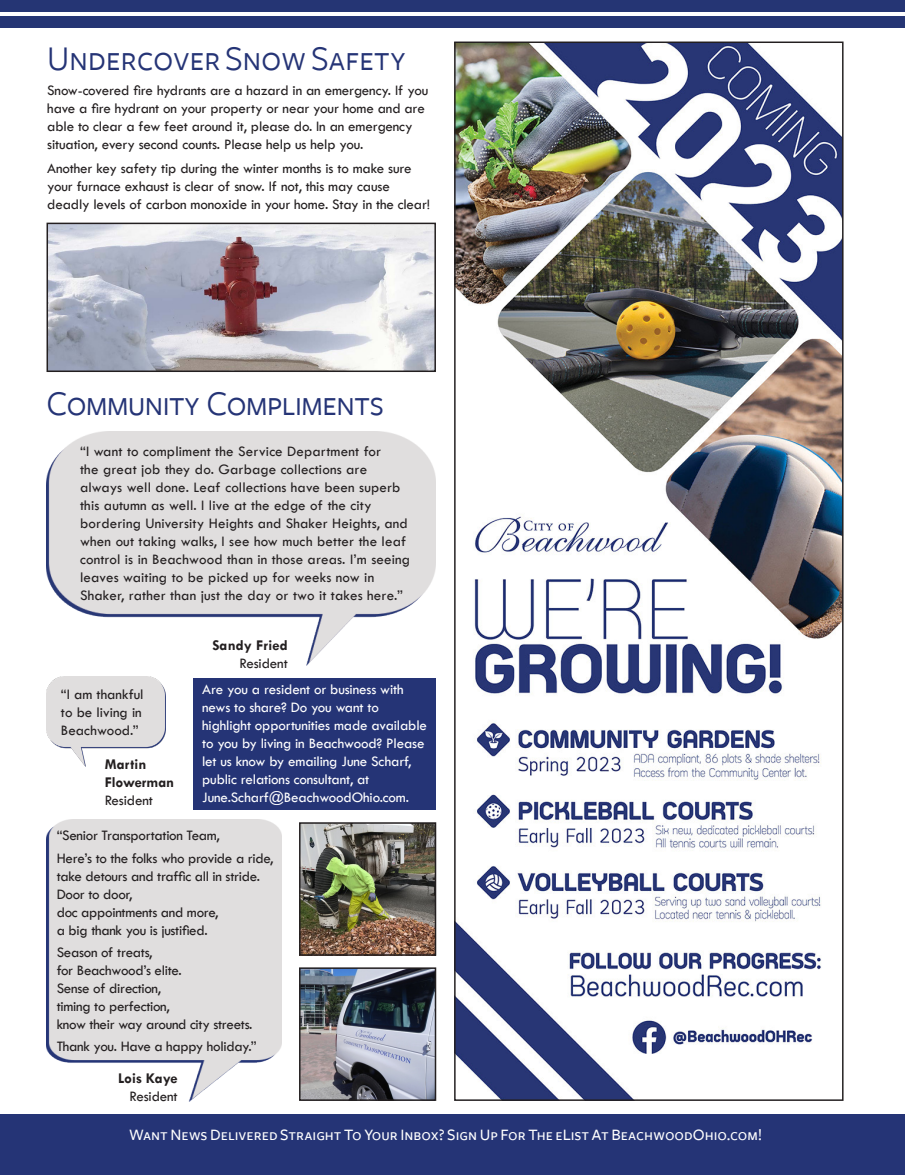
<style>
.page{position:relative;width:905px;height:1175px;background:#fff}
.page>*{position:absolute;margin:0;border:0;box-sizing:border-box;transform-origin:0 0}
.t1{font:36px "Freight Sans Book SC";letter-spacing:-.025em;color:#253476}
.t2{font:16.5px "Freight Sans Medium SC";color:#fff}
.t3{font:15px/18px "Tw Cen";letter-spacing:-.01em;color:#231f20}
.t4{font:15px/18px "Tw Cen";letter-spacing:.01em;color:#231f20}
.t5{font:15px/18px "Tw Cen";letter-spacing:-.01em;color:#fff}
.t6{font:700 15px/18px "Tw Cen";letter-spacing:-.01em;color:#231f20}
.t7{font:700 15px "Tw Cen";letter-spacing:.01em;color:#231f20}
</style>
<div class="page">
<div style="left:0;top:1114px;width:904px;height:60px;background:#253476"></div>
<div style="left:0;top:16px;width:904px;height:12px;background:#253574"></div>
<div style="left:0;top:0;width:904px;height:12px;background:#253574"></div>
<img style="left:47px;top:819px;width:235px;height:282px">
<img style="left:46px;top:431px;width:389px;height:234px">
<img style="left:47px;top:677px;width:118px;height:90px">
<img style="left:456px;top:44px;width:385px;height:1054px">
<img style="left:49px;top:226px;width:384px;height:143px">
<div style="left:46px;top:223px;width:390px;height:149px;border:2px solid #231f20"></div>
<div style="left:193px;top:677px;width:243px;height:132px;background:#253476"></div>
<img style="left:302px;top:970px;width:131px;height:127px">
<div style="left:299px;top:967px;width:137px;height:133px;border:2px solid #231f20"></div>
<img style="left:302px;top:825px;width:131px;height:127px">
<div style="left:299px;top:822px;width:137px;height:133px;border:2px solid #231f20"></div>
<h1 class="t1" style="left:47px;top:39px;width:360px">Undercover Snow Safety</h1>
<p class="t3" style="left:47px;top:81px;width:382px">Snow-covered fire hydrants are a hazard in an emergency. If you have a fire hydrant on your property or near your home and are able to clear a few feet around it, please do. In an emergency situation, every second counts. Please help us help you.</p>
<p class="t3" style="left:47px;top:159px;width:384px">Another key safety tip during the winter months is to make sure your furnace exhaust is clear of snow. If not, this may cause deadly levels of carbon monoxide in your home. Stay in the clear!</p>
<h1 class="t1" style="left:46px;top:384px;width:339px">Community Compliments</h1>
<p class="t4" style="left:80px;top:442px;width:331px">“I want to compliment the Service Department for<br>the great job they do. Garbage collections are always well done. Leaf collections have been superb this autumn as well. I live at the edge of the city bordering University Heights and Shaker Heights, and when out taking walks, I see how much better the leaf control is in Beachwood than in those areas. I’m seeing leaves waiting to be picked up for weeks now in Shaker, rather than just the day or two it takes here.”</p>
<p class="t3" style="left:61px;top:685px;width:84px;text-align:justify">“I am thankful to be living in Beachwood.”</p>
<p class="t6" style="left:105px;top:755px;width:71px">Martin<br>Flowerman</p>
<p class="t3" style="left:105px;top:791px;width:50px">Resident</p>
<p class="t7" style="left:212px;top:636px;width:77px">Sandy Fried</p>
<p class="t3" style="left:239px;top:653px;width:50px">Resident</p>
<p class="t5" style="left:202px;top:679px;width:226px">Are you a resident or business with news to share? Do you want to highlight opportunities made available to you by living in Beachwood? Please let us know by emailing June Scharf, public relations consultant, at June.Scharf@BeachwoodOhio.com.</p>
<p class="t3" style="left:57px;top:824px;width:218px;line-height:22.4px">“Senior Transportation Team,<br>Here’s to the folks who provide a ride,</p>
<p class="t3" style="left:57px;top:866px;width:205px">take detours and traffic all in stride.<br>Door to door,<br>doc appointments and more,<br>a big thank you is justified.</p>
<p class="t3" style="left:57px;top:943px;width:197px">Season of treats,<br>for Beachwood’s elite.<br>Sense of direction,<br>timing to perfection,<br>know their way around city streets.</p>
<p class="t3" style="left:57px;top:1037px;width:201px">Thank you. Have a happy holiday.”</p>
<p class="t6" style="left:118px;top:1069px;width:61px">Lois Kaye</p>
<p class="t3" style="left:129px;top:1087px;width:50px">Resident</p>
<p class="t2" style="left:129px;top:1125px;width:635px">Want News Delivered Straight To Your Inbox? Sign Up For The eList At BeachwoodOhio.com!</p>
</div>
